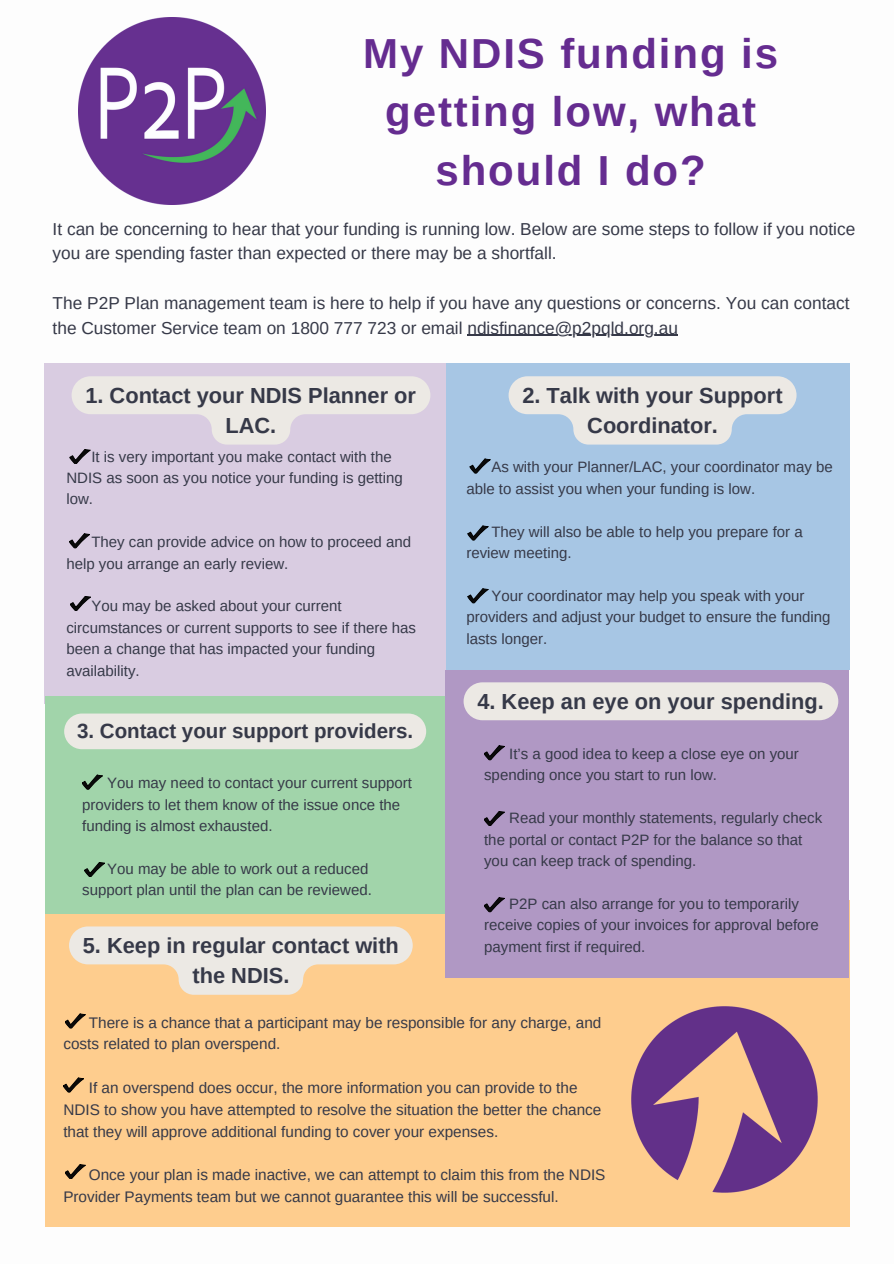
<style>
.page{position:relative;width:894px;height:1264px;background:#fff}
.page>*{position:absolute;margin:0;border:0;box-sizing:border-box;transform-origin:0 0}
.t1{font:700 42px/58.5px "Arimo";letter-spacing:.045em;color:#652c90;text-align:center}
.t2{font:700 21.75px/30.3px "Arimo";color:#363948;text-align:center}
.t3{font:700 20.55px "Arimo";color:#363948}
.t4{font:17.25px/24.8px "Arimo";color:#363948}
.t5{font:15.3px/21.8px "Arimo";color:#363948}
.t6{font:15px/21.5px "Arimo";color:#363948}
</style>
<div class="page">
<div style="left:45px;top:364px;width:401px;height:340px;background:#d9cce1"></div>
<div style="left:445px;top:364px;width:404px;height:306px;background:#a7c6e4"></div>
<div style="left:45px;top:899px;width:804px;height:327px;background:#fecd8e"></div>
<div style="left:45px;top:696px;width:401px;height:218px;background:#a1d4aa"></div>
<div style="left:445px;top:670px;width:403px;height:308px;background:#b098c4"></div>
<svg style="left:470px;top:459px;width:20px;height:14px"></svg>
<img style="left:78px;top:17px;width:187px;height:187px">
<svg style="left:467px;top:525px;width:21px;height:15px"></svg>
<svg style="left:467px;top:588px;width:21px;height:15px"></svg>
<svg style="left:69px;top:533px;width:21px;height:15px"></svg>
<svg style="left:70px;top:596px;width:20px;height:14px"></svg>
<svg style="left:484px;top:745px;width:20px;height:15px"></svg>
<svg style="left:484px;top:811px;width:20px;height:14px"></svg>
<svg style="left:484px;top:897px;width:20px;height:15px"></svg>
<svg style="left:82px;top:775px;width:20px;height:14px"></svg>
<svg style="left:84px;top:862px;width:21px;height:14px"></svg>
<svg style="left:65px;top:1013px;width:20px;height:15px"></svg>
<svg style="left:63px;top:1077px;width:21px;height:15px"></svg>
<svg style="left:65px;top:1164px;width:20px;height:14px"></svg>
<img style="left:631px;top:1006px;width:187px;height:187px">
<hr style="left:467px;top:335px;width:210px;height:1px;background:#363948">
<div style="left:64px;top:713px;width:362px;height:36px;background:#ece9e4"></div>
<div style="left:463px;top:682px;width:375px;height:38px;background:#ece9e4"></div>
<svg style="left:70px;top:376px;width:360px;height:88px"></svg>
<svg style="left:508px;top:376px;width:288px;height:68px"></svg>
<svg style="left:69px;top:926px;width:343px;height:68px"></svg>
<h1 class="t1" style="left:363px;top:24px;width:416px">My NDIS funding is getting low, what should I do?</h1>
<p class="t4" style="left:53px;top:216px;width:804px">It can be concerning to hear that your funding is running low. Below are some steps to follow if you notice you are spending faster than expected or there may be a shortfall.</p>
<p class="t4" style="left:53px;top:290px;width:798px">The P2P Plan management team is here to help if you have any questions or concerns. You can contact the Customer Service team on 1800 777 723 or email ndisfinance@p2pqld.org.au</p>
<h2 class="t2" style="left:85px;top:380px;width:332px">1. Contact your NDIS Planner or<br>LAC.</h2>
<h2 class="t2" style="left:522px;top:380px;width:262px">2. Talk with your Support<br>Coordinator.</h2>
<p class="t6" style="left:66px;top:445px;width:338px;text-indent:25px">It is very important you make contact with the<br>NDIS as soon as you notice your funding is getting low.</p>
<p class="t6" style="left:66px;top:531px;width:346px;text-indent:25px">They can provide advice on how to proceed and help you arrange an early review.</p>
<p class="t6" style="left:66px;top:595px;width:351px;text-indent:25px">You may be asked about your current circumstances or current supports to see if there has been a change that has impacted your funding availability.</p>
<h3 class="t3" style="left:77px;top:719px;width:337px">3. Contact your support providers.</h3>
<p class="t6" style="left:82px;top:772px;width:331px;text-indent:25px">You may need to contact your current support providers to let them know of the issue once the funding is almost exhausted.</p>
<p class="t6" style="left:82px;top:858px;width:291px;text-align:right">You may be able to work out a reduced support plan until the plan can be reviewed.</p>
<h2 class="t2" style="left:83px;top:930px;width:317px">5. Keep in regular contact with the NDIS.</h2>
<p class="t6" style="left:466px;top:456px;width:368px;text-indent:25px">As with your Planner/LAC, your coordinator may be able to assist you when your funding is low.</p>
<p class="t6" style="left:466px;top:520px;width:338px;text-indent:25px">They will also be able to help you prepare for a review meeting.</p>
<p class="t6" style="left:466px;top:585px;width:365px;text-indent:25px">Your coordinator may help you speak with your providers and adjust your budget to ensure the funding lasts longer.</p>
<h2 class="t2" style="left:477px;top:686px;width:348px">4. Keep an eye on your spending.</h2>
<p class="t6" style="left:484px;top:743px;width:316px;text-indent:25px">It’s a good idea to keep a close eye on your spending once you start to run low.</p>
<p class="t6" style="left:484px;top:807px;width:339px;text-indent:25px">Read your monthly statements, regularly check the portal or contact P2P for the balance so that you can keep track of spending.</p>
<p class="t6" style="left:484px;top:892px;width:336px;text-indent:25px">P2P can also arrange for you to temporarily receive copies of your invoices for approval before payment first if required.</p>
<p class="t5" style="left:63px;top:1011px;width:539px;text-indent:25px">There is a chance that a participant may be responsible for any charge, and costs related to plan overspend.</p>
<p class="t5" style="left:63px;top:1076px;width:539px;text-indent:25px">If an overspend does occur, the more information you can provide to the<br>NDIS to show you have attempted to resolve the situation the better the chance that they will approve additional funding to cover your expenses.</p>
<p class="t5" style="left:63px;top:1164px;width:543px;text-indent:25px">Once your plan is made inactive, we can attempt to claim this from the NDIS<br>Provider Payments team but we cannot guarantee this will be successful.</p>
</div>
